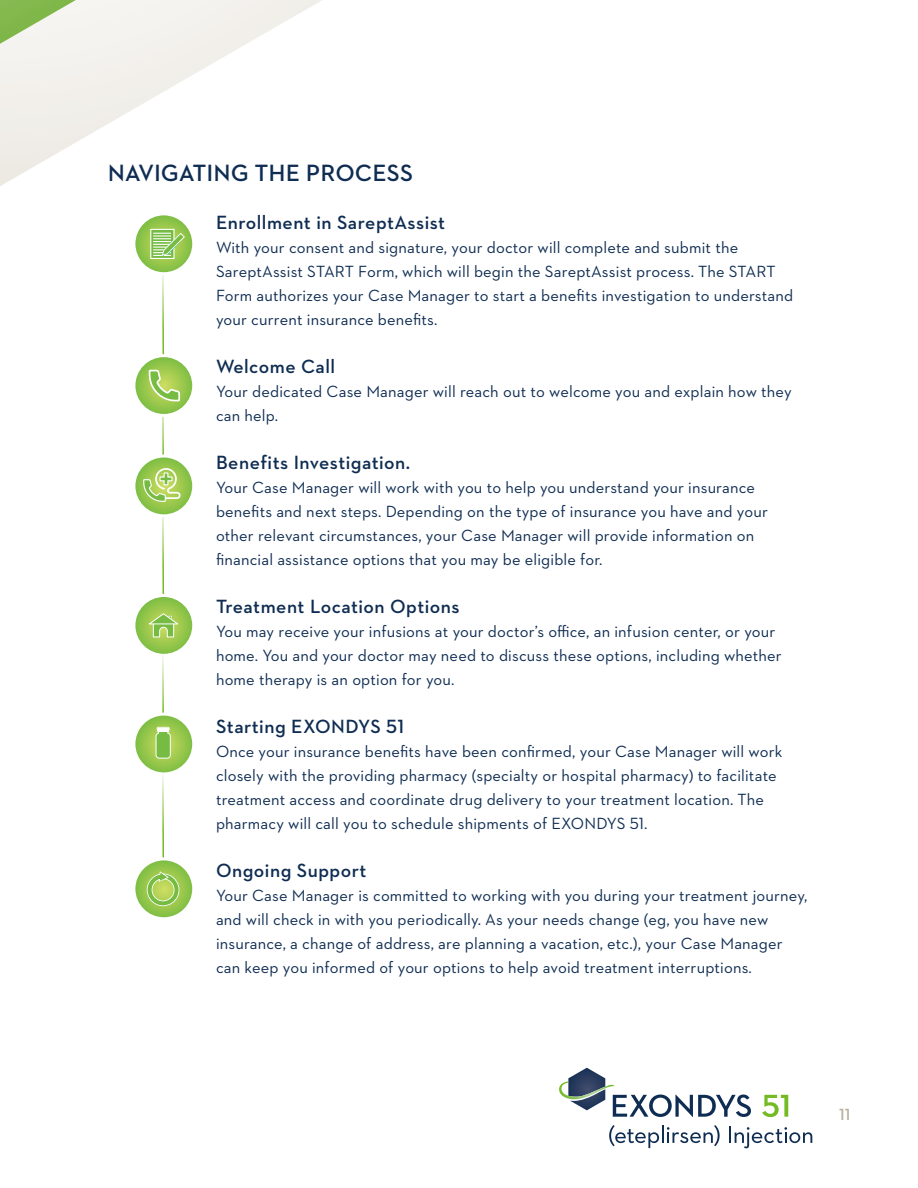
<style>
.page{position:relative;width:918px;height:1188px;background:#fff}
.page>*{position:absolute;margin:0;border:0;box-sizing:border-box;transform-origin:0 0}
.t1{font:700 24px "Neutraface 2 Display";letter-spacing:.025em;color:#0f2d52}
.t2{font:600 19.5px "Neutraface 2 Text";letter-spacing:.025em;color:#0f2d52}
.t3{font:16.5px/24px "Neutraface 2 Text";letter-spacing:.01em;color:#0f2d52}
.t4{font:600 16.5px "Neutraface 2 Text";color:#b9b19c}
</style>
<div class="page">
<svg style="left:609px;top:1125px;width:111px;height:23px"></svg>
<svg style="left:729px;top:1126px;width:83px;height:22px"></svg>
<svg style="left:559px;top:1068px;width:192px;height:49px"></svg>
<svg style="left:762px;top:1095px;width:26px;height:22px"></svg>
<svg style="left:0;top:0;width:322px;height:186px"></svg>
<svg style="left:0;top:0;width:229px;height:144px"></svg>
<svg style="left:134px;top:214px;width:60px;height:60px"></svg>
<div style="left:132px;top:212px;width:63px;height:63px;border:3px solid #fff;border-radius:50%"></div>
<svg style="left:134px;top:356px;width:60px;height:59px"></svg>
<div style="left:132px;top:354px;width:63px;height:63px;border:3px solid #fff;border-radius:50%"></div>
<svg style="left:134px;top:456px;width:60px;height:60px"></svg>
<div style="left:132px;top:455px;width:63px;height:62px;border:3px solid #fff;border-radius:50%"></div>
<svg style="left:134px;top:596px;width:60px;height:59px"></svg>
<div style="left:132px;top:594px;width:63px;height:63px;border:3px solid #fff;border-radius:50%"></div>
<svg style="left:134px;top:714px;width:60px;height:60px"></svg>
<div style="left:132px;top:713px;width:63px;height:62px;border:3px solid #fff;border-radius:50%"></div>
<svg style="left:134px;top:859px;width:60px;height:60px"></svg>
<div style="left:132px;top:857px;width:63px;height:63px;border:3px solid #fff;border-radius:50%"></div>
<svg style="left:150px;top:229px;width:25px;height:4px"></svg>
<svg style="left:142px;top:233px;width:43px;height:673px"></svg>
<h1 class="t1" style="left:108px;top:160px;width:307px">NAVIGATING THE PROCESS</h1>
<p class="t2" style="left:216px;top:211px;width:231px">Enrollment in SareptAssist</p>
<p class="t3" style="left:216px;top:236px;width:579px">With your consent and signature, your doctor will complete and submit the SareptAssist START Form, which will begin the SareptAssist process. The START Form authorizes your Case Manager to start a benefits investigation to understand your current insurance benefits.</p>
<p class="t2" style="left:216px;top:355px;width:121px">Welcome Call</p>
<p class="t3" style="left:216px;top:380px;width:577px">Your dedicated Case Manager will reach out to welcome you and explain how they can help.</p>
<p class="t2" style="left:216px;top:451px;width:196px">Benefits Investigation.</p>
<p class="t3" style="left:216px;top:476px;width:553px">Your Case Manager will work with you to help you understand your insurance benefits and next steps. Depending on the type of insurance you have and your other relevant circumstances, your Case Manager will provide information on financial assistance options that you may be eligible for.</p>
<p class="t2" style="left:216px;top:595px;width:245px">Treatment Location Options</p>
<p class="t3" style="left:216px;top:620px;width:567px">You may receive your infusions at your doctor’s office, an infusion center, or your home. You and your doctor may need to discuss these options, including whether home therapy is an option for you.</p>
<p class="t2" style="left:216px;top:715px;width:190px">Starting EXONDYS 51</p>
<p class="t3" style="left:216px;top:740px;width:568px">Once your insurance benefits have been confirmed, your Case Manager will work closely with the providing pharmacy (specialty or hospital pharmacy) to facilitate treatment access and coordinate drug delivery to your treatment location. The pharmacy will call you to schedule shipments of EXONDYS 51.</p>
<p class="t2" style="left:216px;top:859px;width:152px">Ongoing Support</p>
<p class="t3" style="left:216px;top:884px;width:593px">Your Case Manager is committed to working with you during your treatment journey, and will check in with you periodically. As your needs change (eg, you have new insurance, a change of address, are planning a vacation, etc.), your Case Manager can keep you informed of your options to help avoid treatment interruptions.</p>
<p class="t4" style="left:839px;top:1104px;width:13px">11</p>
</div>
